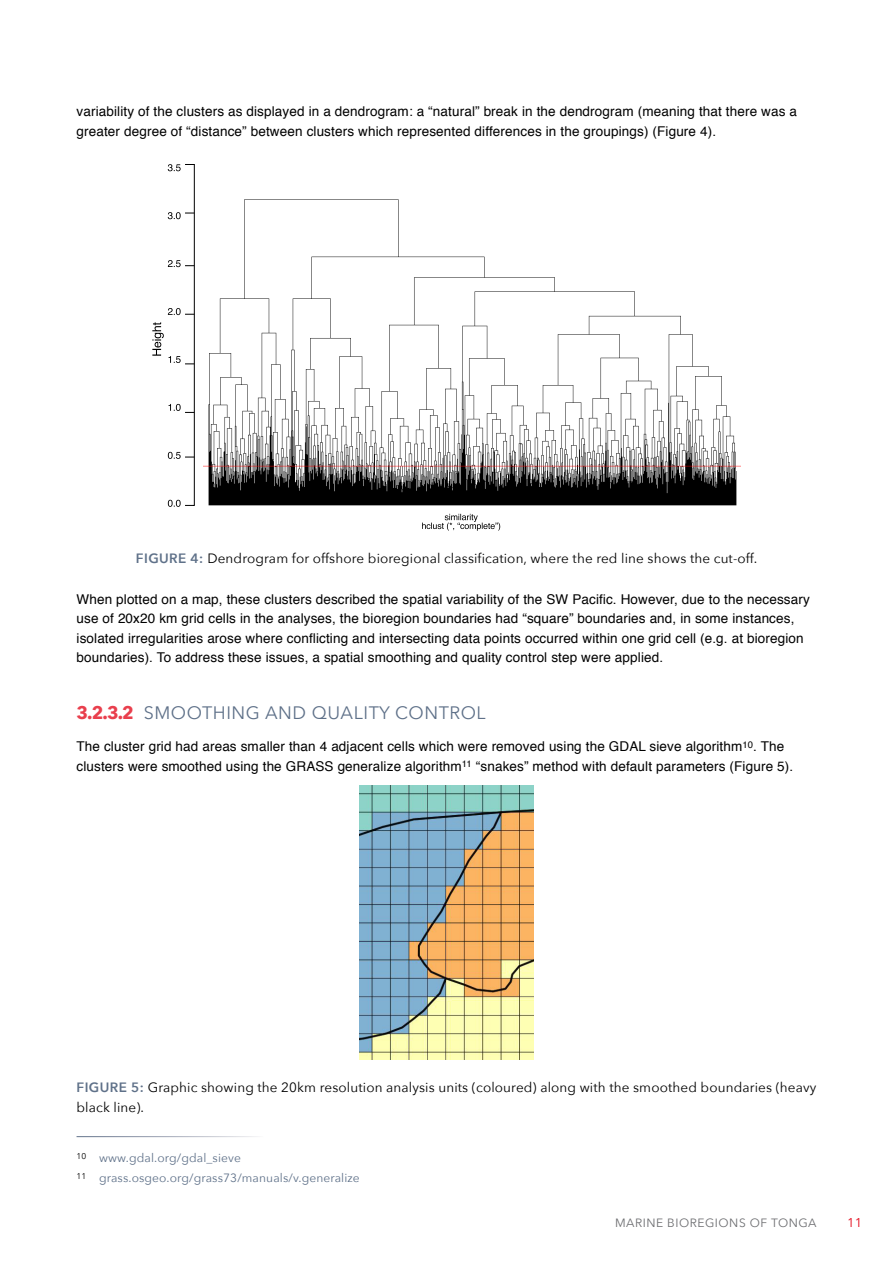
<style>
.page{position:relative;width:893px;height:1263px;background:#fff}
.page>*{position:absolute;margin:0;border:0;box-sizing:border-box;transform-origin:0 0}
.t1{font:18px "Avenir Next";color:#5f7189}
.t2{font:13.5px/19.5px "Helvetica";letter-spacing:.01em;color:#000}
.t3{font:13.5px/19.5px "Avenir Next";letter-spacing:.01em;color:#000}
.t4{font:12.75px "Avenir Next";color:#e40f20}
.t5{font:12px/20.7px "Avenir Next";letter-spacing:.01em;color:#5f7189}
.t6{font:12px "Avenir Next";letter-spacing:.045em;color:#6d6e71}
.s1{font-weight:600;color:#5f7189}
.s2{font-weight:700;color:#e93f4d}
</style>
<div class="page">
<img style="left:204px;top:199px;width:537px;height:307px">
<svg style="left:168px;top:500px;width:13px;height:7px"></svg>
<svg style="left:168px;top:164px;width:13px;height:7px"></svg>
<div style="left:185px;top:164px;width:10px;height:342px;border:1px solid #000"></div>
<svg style="left:168px;top:260px;width:26px;height:7px"></svg>
<svg style="left:152px;top:322px;width:42px;height:42px"></svg>
<svg style="left:168px;top:308px;width:26px;height:7px"></svg>
<svg style="left:168px;top:212px;width:26px;height:7px"></svg>
<svg style="left:168px;top:404px;width:26px;height:9px"></svg>
<svg style="left:168px;top:452px;width:26px;height:7px"></svg>
<svg style="left:422px;top:514px;width:78px;height:17px"></svg>
<img style="left:359px;top:786px;width:175px;height:274px">
<p class="t2" style="left:77px;top:102px;width:722px">variability of the clusters as displayed in a dendrogram: a “natural” break in the dendrogram (meaning that there was a greater degree of “distance” between clusters which represented differences in the groupings) (Figure 4).</p>
<p class="t3" style="left:136px;top:548px;width:623px"><span class="s1">FIGURE 4:</span> Dendrogram for offshore bioregional classification, where the red line shows the cut-off.</p>
<p class="t2" style="left:77px;top:590px;width:735px">When plotted on a map, these clusters described the spatial variability of the SW Pacific. However, due to the necessary use of 20x20 km grid cells in the analyses, the bioregion boundaries had “square” boundaries and, in some instances, isolated irregularities arose where conflicting and intersecting data points occurred within one grid cell (e.g. at bioregion boundaries). To address these issues, a spatial smoothing and quality control step were applied.</p>
<h1 class="t1" style="left:77px;top:697px;width:92px"><span class="s2">3.2.3.2</span> Smoothing</h1>
<h1 class="t1" style="left:265px;top:697px;width:15px">and</h1>
<h1 class="t1" style="left:312px;top:697px;width:27px">qualit</h1>
<h1 class="t1" style="left:379px;top:697px;width:30px">y control</h1>
<p class="t2" style="left:77px;top:737px;width:718px">The cluster grid had areas smaller than 4 adjacent cells which were removed using the GDAL sieve algorithm<sup>10</sup>. The clusters were smoothed using the GRASS generalize algorithm<sup>11</sup> “snakes” method with default parameters (Figure 5).</p>
<p class="t3" style="left:77px;top:1077px;width:741px"><span class="s1">FIGURE 5:</span> Graphic showing the 20km resolution analysis units (coloured) along with the smoothed boundaries (heavy black line).</p>
<p class="t5" style="left:77px;top:1146px;width:285px"><sup>10</sup> www.gdal.org/gdal_sieve<br><sup>11</sup> grass.osgeo.org/grass73/manuals/v.generalize</p>
<p class="t6" style="left:615px;top:1213px;width:174px">marine bioregions of tONGA</p>
<p class="t4" style="left:847px;top:1212px;width:17px">11</p>
</div>
